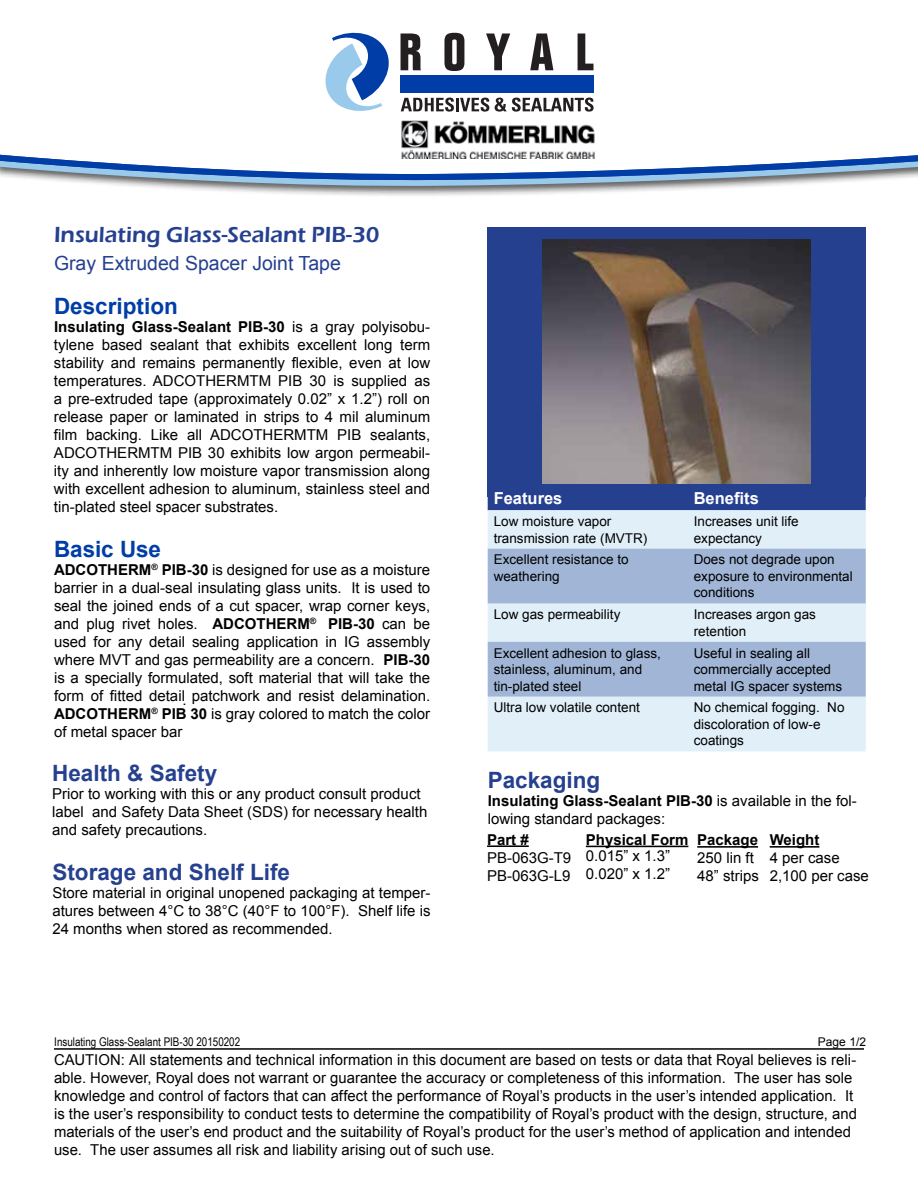
<style>
.page{position:relative;width:918px;height:1188px;background:#fff}
.page>*{position:absolute;margin:0;border:0;box-sizing:border-box;transform-origin:0 0}
.t1{font:700 22.5px "Arial";color:#25408f}
.t2{font:600 22.5px "Eras ITC";color:#25408f}
.t3{font:700 22.5px "Arial";color:#003da6}
.t4{font:19.5px "Arial";color:#25408f}
.t5{font:700 16.5px "Arial";color:#fff}
.t6{font:15px/18px "Arial";color:#000}
.t7{font:700 15px "Arial";color:#000}
.t8{font:13.5px/16.5px "Arial";color:#000}
.t9{font:12px "Arial Narrow";color:#000}
.t10{font:12px "Arial";color:#000}
.s1{font-weight:700}
</style>
<div class="page">
<hr style="left:54px;top:1048px;width:810px;height:2px;background:#000">
<div style="left:0;top:153px;width:918px;height:45px;background:#000;opacity:.75"></div>
<svg style="left:0;top:153px;width:918px;height:35px"></svg>
<svg style="left:325px;top:32px;width:64px;height:79px"></svg>
<svg style="left:401px;top:33px;width:20px;height:37px"></svg>
<svg style="left:444px;top:33px;width:20px;height:38px"></svg>
<svg style="left:486px;top:33px;width:24px;height:37px"></svg>
<svg style="left:530px;top:33px;width:23px;height:37px"></svg>
<svg style="left:578px;top:33px;width:16px;height:37px"></svg>
<div style="left:400px;top:75px;width:194px;height:18px;background:#003da6"></div>
<svg style="left:401px;top:98px;width:88px;height:14px"></svg>
<svg style="left:495px;top:98px;width:99px;height:14px"></svg>
<img style="left:398px;top:120px;width:200px;height:38px">
<div style="left:488px;top:227px;width:378px;height:269px;background:#25408f"></div>
<div style="left:488px;top:496px;width:378px;height:14px;background:#25408f"></div>
<div style="left:488px;top:510px;width:378px;height:241px;background:#e1eff9"></div>
<div style="left:488px;top:549px;width:378px;height:54px;background:#a1b6d6"></div>
<div style="left:488px;top:642px;width:378px;height:55px;background:#a1b6d6"></div>
<hr style="left:487px;top:845px;width:42px;height:2px;background:#000">
<hr style="left:586px;top:846px;width:102px;height:1px;background:#000">
<hr style="left:770px;top:846px;width:49px;height:2px;background:#000">
<hr style="left:697px;top:846px;width:61px;height:2px;background:#000">
<img style="left:543px;top:240px;width:268px;height:244px">
<h1 class="t2" style="left:54px;top:221px;width:327px">Insulating Glass-Sealant PIB-30</h1>
<h2 class="t4" style="left:54px;top:250px;width:288px">Gray Extruded Spacer Joint Tape</h2>
<h1 class="t3" style="left:54px;top:291px;width:125px">Description</h1>
<p class="t6" style="left:54px;top:318px;width:378px;text-align:justify"><span class="s1">Insulating Glass-Sealant PIB-30</span> is a gray polyisobu&shy;tylene based sealant that exhibits excellent long term stability and remains permanently flexible, even at low temperatures. ADCOTHERMTM PIB 30 is supplied as a pre-extruded tape (approximately 0.02” x 1.2”) roll on release paper or laminated in strips to 4 mil aluminum film backing. Like all ADCOTHERMTM PIB sealants, ADCOTHERMTM PIB 30 exhibits low argon permeabil&shy;ity and inherently low moisture vapor transmission along with excellent adhesion to aluminum, stainless steel and tin-plated steel spacer substrates.</p>
<h1 class="t3" style="left:54px;top:534px;width:109px">Basic Use</h1>
<p class="t6" style="left:54px;top:561px;width:378px;text-align:justify"><span class="s1">ADCOTHERM</span><sup>®</sup> <span class="s1">PIB-30</span> is designed for use as a moisture barrier in a dual-seal insulating glass units. It is used to seal the joined ends of a cut spacer, wrap corner keys, and plug rivet holes. <span class="s1">ADCOTHERM</span><sup>®</sup> <span class="s1">PIB-30</span> can be used for any detail sealing application in IG assembly where MVT and gas permeability are a concern. <span class="s1">PIB-30 </span>is a specially formulated, soft material that will take the form of fitted detail patchwork and resist delamination.<br><span class="s1">ADCOTHERM</span><sup>®</sup> <span class="s1">PIB 30</span> is gray colored to match the color of metal spacer bar</p>
<p class="t6" style="left:182px;top:691px;width:6px">.</p>
<p class="t5" style="left:494px;top:488px;width:70px">Features</p>
<p class="t5" style="left:694px;top:488px;width:67px">Benefits</p>
<p class="t8" style="left:494px;top:513px;width:155px">Low moisture vapor transmission rate (MVTR)</p>
<p class="t8" style="left:694px;top:513px;width:107px">Increases unit life expectancy</p>
<p class="t8" style="left:494px;top:552px;width:137px">Excellent resistance to weathering</p>
<p class="t8" style="left:694px;top:552px;width:161px">Does not degrade upon exposure to environmental conditions</p>
<p class="t8" style="left:494px;top:606px;width:128px">Low gas permeability</p>
<p class="t8" style="left:694px;top:606px;width:124px">Increases argon gas retention</p>
<p class="t8" style="left:494px;top:645px;width:169px">Excellent adhesion to glass, stainless, aluminum, and tin-plated steel</p>
<p class="t8" style="left:694px;top:645px;width:150px">Useful in sealing all commercially accepted metal IG spacer systems</p>
<p class="t8" style="left:494px;top:700px;width:148px">Ultra low volatile content</p>
<p class="t8" style="left:694px;top:700px;width:152px">No chemical fogging. No discoloration of low-e coatings</p>
<h1 class="t1" style="left:52px;top:758px;width:167px">Health &amp; Safety</h1>
<p class="t6" style="left:52px;top:785px;width:377px">Prior to working with this or any product consult product label and Safety Data Sheet (SDS) for necessary health and safety precautions.</p>
<h1 class="t1" style="left:488px;top:765px;width:114px">Packaging</h1>
<p class="t6" style="left:488px;top:792px;width:371px"><span class="s1">Insulating Glass-Sealant PIB-30</span> is available in the fol&shy;lowing standard packages:</p>
<p class="t7" style="left:487px;top:829px;width:43px">Part #</p>
<p class="t6" style="left:487px;top:849px;width:86px">PB-063G-T9<br>PB-063G-L9</p>
<p class="t7" style="left:586px;top:830px;width:104px">Physical Form</p>
<p class="t6" style="left:586px;top:847px;width:86px">0.015” x 1.3”<br>0.020” x 1.2”</p>
<p class="t7" style="left:770px;top:830px;width:51px">Weight</p>
<p class="t6" style="left:770px;top:849px;width:101px">4 per case<br>2,100 per case</p>
<p class="t7" style="left:697px;top:830px;width:62px">Package</p>
<p class="t6" style="left:697px;top:849px;width:58px">250 lin ft</p>
<h1 class="t1" style="left:52px;top:857px;width:239px">Storage and Shelf Life</h1>
<p class="t6" style="left:697px;top:867px;width:63px">48” strips</p>
<p class="t6" style="left:52px;top:884px;width:380px;text-align:justify">Store material in original unopened packaging at temper&shy;atures between 4°C to 38°C (40°F to 100°F). Shelf life is 24 months when stored as recommended.</p>
<p class="t9" style="left:54px;top:1032px;width:187px">Insulating Glass-Sealant PIB-30 20150202</p>
<p class="t10" style="left:818px;top:1033px;width:50px">Page 1/2</p>
<p class="t6" style="left:54px;top:1051px;width:804px">CAUTION: All statements and technical information in this document are based on tests or data that Royal believes is reli&shy;able. However, Royal does not warrant or guarantee the accuracy or completeness of this information. The user has sole knowledge and control of factors that can affect the performance of Royal’s products in the user’s intended application. It is the user’s responsibility to conduct tests to determine the compatibility of Royal’s product with the design, structure, and materials of the user’s end product and the suitability of Royal’s product for the user’s method of application and intended use. The user assumes all risk and liability arising out of such use.</p>
</div>
